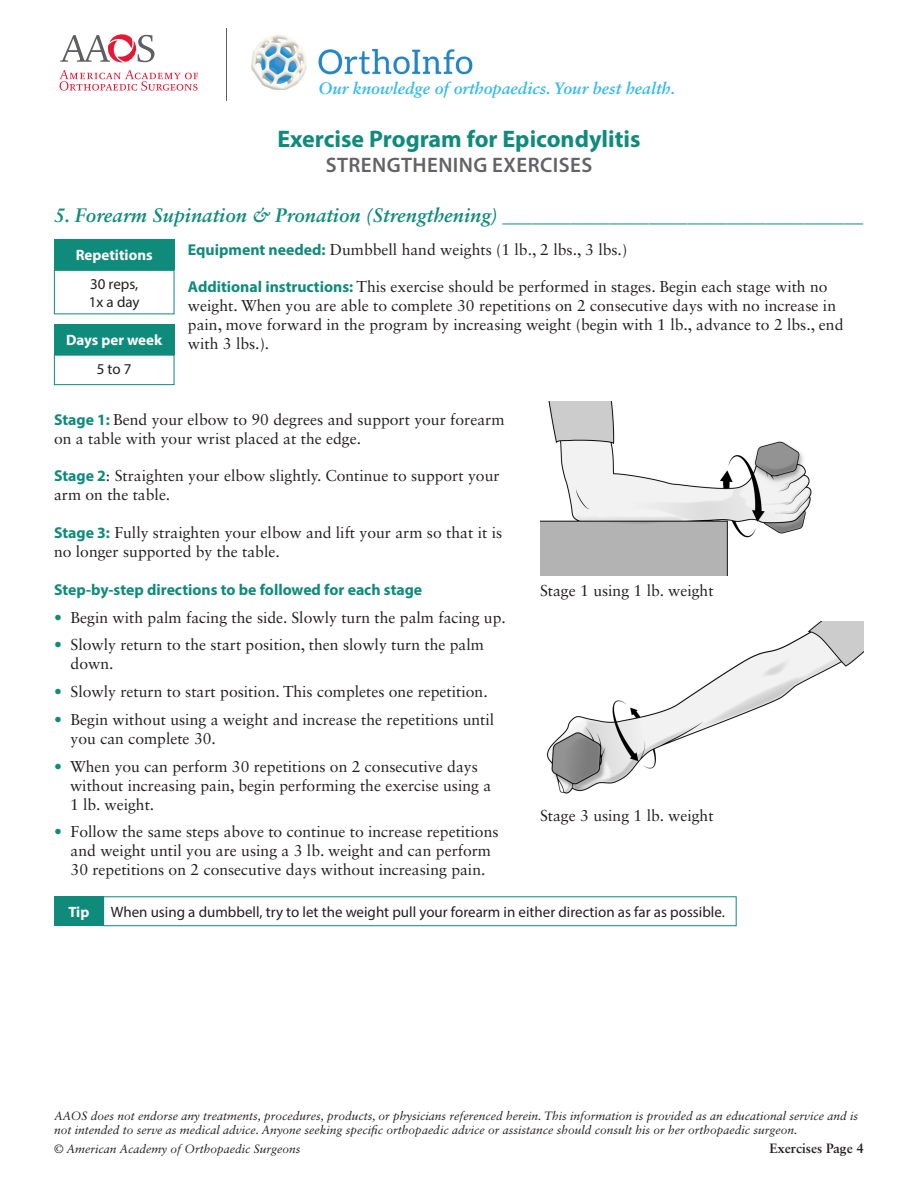
<style>
.page{position:relative;width:918px;height:1188px;background:#fff}
.page>*{position:absolute;margin:0;border:0;box-sizing:border-box;transform-origin:0 0}
.Program_Title{font:700 24px "Myriad Pro";color:#0f8b7b}
.Program_Title_Subhea{font:600 21px "Myriad Pro";letter-spacing:.02em;color:#636366}
.Exercise_name{font:italic 700 19.5px "Sabon LT Std";color:#0f8b7b}
.t1{font:italic 700 16.5px "Sabon LT Std";color:#35baec}
.Body_copy{font:15.75px/18.9px "Sabon LT Std";color:#231f20}
.Bullets-Exercises{font:15.75px/18.9px "Sabon LT Std";color:#231f20}
.Body_copy-2{font:700 15.75px "Myriad Pro";color:#0f8b7b}
.Tip_body_copy{font:15px "Myriad Pro";color:#231f20}
.Box_head_1{font:700 15px "Myriad Pro";color:#fff}
.Box_head_2{font:15px/18px "Myriad Pro";color:#231f20}
.t2{font:700 13.5px "Sabon LT Std";color:#231f20}
.t3{font:italic 12px/14.4px "Sabon LT Std";color:#231f20}
.s1{font-family:"Myriad Pro";font-weight:700;color:#0f8b7b}
.s2{color:#0f8b7b}
</style>
<div class="page">
<svg style="left:60px;top:70px;width:138px;height:21px"></svg>
<svg style="left:60px;top:34px;width:94px;height:29px"></svg>
<hr style="left:227px;top:28px;width:1px;height:73px;background:#5f5f62">
<img style="left:252px;top:35px;width:221px;height:55px">
<div style="left:54px;top:240px;width:120px;height:30px;background:#0f8b7b"></div>
<div style="left:54px;top:270px;width:120px;height:44px;border:1px solid #0f8b7b"></div>
<div style="left:54px;top:325px;width:120px;height:30px;background:#0f8b7b"></div>
<div style="left:54px;top:355px;width:120px;height:30px;border:1px solid #0f8b7b"></div>
<div style="left:54px;top:896px;width:50px;height:30px;background:#0f8b7b"></div>
<div style="left:103px;top:896px;width:634px;height:30px;border:1px solid #0f8b7b"></div>
<img style="left:540px;top:402px;width:272px;height:174px">
<img style="left:546px;top:622px;width:318px;height:172px">
<p class="t1" style="left:318px;top:78px;width:358px">Our knowledge of orthopaedics. Your best health.</p>
<p class="Program_Title" style="left:277px;top:123px;width:365px">Exercise Program for Epicondylitis</p>
<p class="Program_Title_Subhea" style="left:326px;top:152px;width:268px">STRENGTHENING EXERCISES</p>
<p class="Exercise_name" style="left:54px;top:204px;width:811px">5. Forearm Supination &amp; Pronation (Strengthening) _____________________________________</p>
<p class="Body_copy" style="left:188px;top:240px;width:441px"><span class="s1">Equipment needed:</span> Dumbbell hand weights (1 lb., 2 lbs., 3 lbs.)</p>
<p class="Body_copy" style="left:188px;top:277px;width:657px"><span class="s1">Additional instructions:</span> This exercise should be performed in stages. Begin each stage with no weight. When you are able to complete 30 repetitions on 2 consecutive days with no increase in pain, move forward in the program by increasing weight (begin with 1 lb., advance to 2 lbs., end with 3 lbs.).</p>
<p class="Box_head_1" style="left:76px;top:245px;width:78px">Repetitions</p>
<p class="Box_head_2" style="left:89px;top:274px;width:52px">30 reps,<br>1x a day</p>
<p class="Box_head_1" style="left:66px;top:330px;width:98px">Days per week</p>
<p class="Box_head_2" style="left:97px;top:359px;width:36px">5 to 7</p>
<p class="Body_copy" style="left:54px;top:410px;width:452px"><span class="s1">Stage 1:</span> Bend your elbow to 90 degrees and support your forearm on a table with your wrist placed at the edge.</p>
<p class="Body_copy" style="left:54px;top:466px;width:447px"><span class="s1">Stage 2</span>: Straighten your elbow slightly. Continue to support your arm on the table.</p>
<p class="Body_copy" style="left:54px;top:523px;width:450px"><span class="s1">Stage 3:</span> Fully straighten your elbow and lift your arm so that it is no longer supported by the table.</p>
<p class="Body_copy-2" style="left:54px;top:579px;width:370px">Step-by-step directions to be followed for each stage</p>
<p class="Bullets-Exercises" style="left:54px;top:608px;width:453px"><span class="s2">•</span> Begin with palm facing the side. Slowly turn the palm facing up.</p>
<p class="Bullets-Exercises" style="left:71px;top:635px;width:415px;text-indent:-17px"><span class="s2">•</span> Slowly return to the start position, then slowly turn the palm down.</p>
<p class="Bullets-Exercises" style="left:54px;top:682px;width:435px"><span class="s2">•</span> Slowly return to start position. This completes one repetition.</p>
<p class="Bullets-Exercises" style="left:71px;top:710px;width:425px;text-indent:-17px"><span class="s2">•</span> Begin without using a weight and increase the repetitions until you can complete 30.</p>
<p class="Bullets-Exercises" style="left:70px;top:757px;width:423px;text-indent:-16px"><span class="s2">•</span> When you can perform 30 repetitions on 2 consecutive days without increasing pain, begin performing the exercise using a<br>1 lb. weight.</p>
<p class="Bullets-Exercises" style="left:54px;top:822px;width:446px;text-align:center"><span class="s2">•</span> Follow the same steps above to continue to increase repetitions and weight until you are using a 3 lb. weight and can perform<br>30 repetitions on 2 consecutive days without increasing pain.</p>
<p class="Body_copy" style="left:540px;top:581px;width:175px">Stage 1 using 1 lb. weight</p>
<p class="Body_copy" style="left:540px;top:806px;width:175px">Stage 3 using 1 lb. weight</p>
<p class="Box_head_1" style="left:68px;top:902px;width:22px">Tip</p>
<p class="Tip_body_copy" style="left:111px;top:903px;width:616px">When using a dumbbell, try to let the weight pull your forearm in either direction as far as possible.</p>
<p class="t3" style="left:54px;top:1108px;width:806px">AAOS does not endorse any treatments, procedures, products, or physicians referenced herein. This information is provided as an educational service and is not intended to serve as medical advice. Anyone seeking specific orthopaedic advice or assistance should consult his or her orthopaedic surgeon.</p>
<p class="t3" style="left:54px;top:1142px;width:248px">© American Academy of Orthopaedic Surgeons</p>
<p class="t2" style="left:769px;top:1140px;width:96px">Exercises Page 4</p>
</div>
